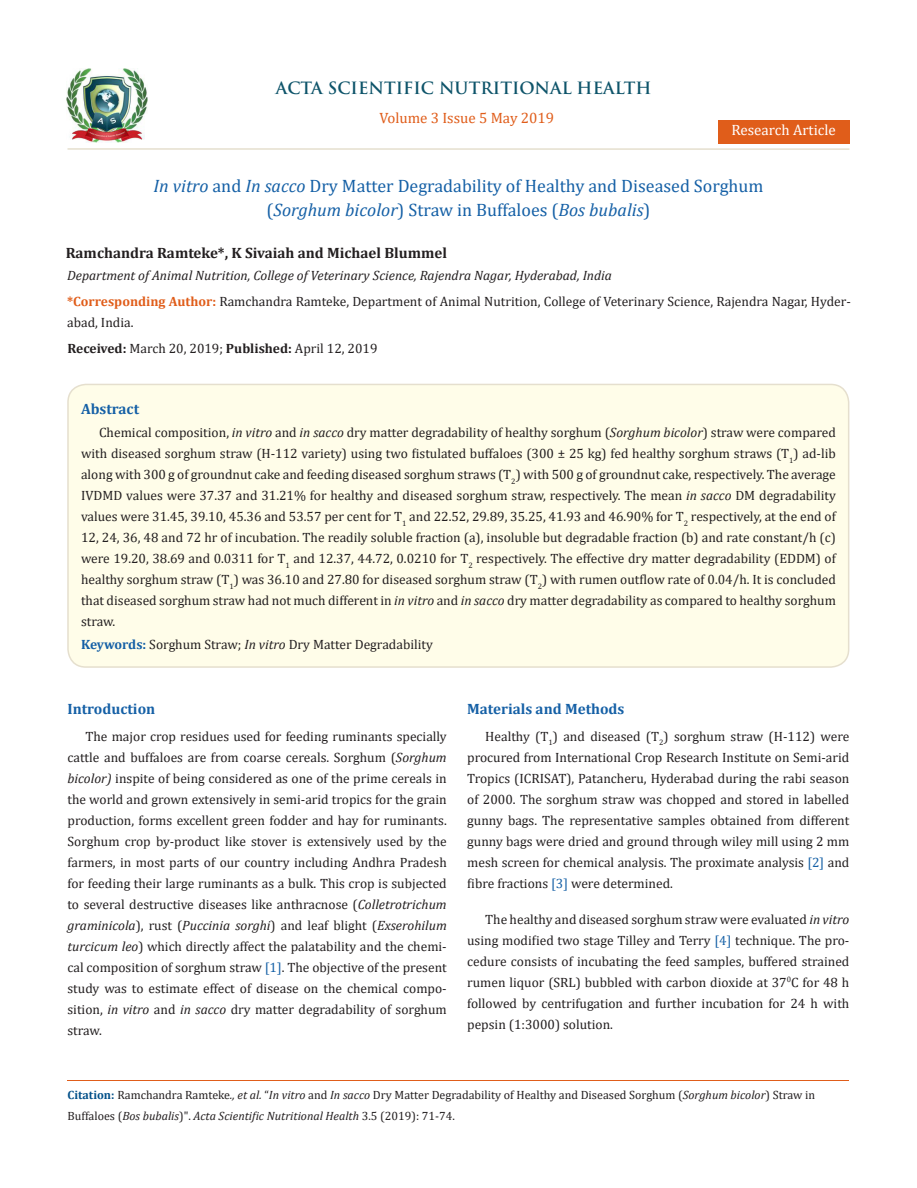
<style>
.page{position:relative;width:917px;height:1188px;background:#fff}
.page>*{position:absolute;margin:0;border:0;box-sizing:border-box;transform-origin:0 0}
.t1{font:18px/24px "Cambria";color:#1560a6;text-align:center}
.t2{font:700 16.5px "Trajan Pro";color:#0e546a}
.t3{font:700 15px "Cambria";color:#231f20}
.t4{font:700 15px "Cambria";color:#1560a6}
.t5{font:15px "Cambria";color:#e05d1a}
.t6{font:15px "Cambria";color:#fff}
.t7{font:13.5px/21px "Cambria";color:#231f20;text-align:justify}
.t8{font:italic 13.5px "Cambria";color:#231f20}
.t9{font:12px/21px "Cambria";color:#231f20}
.s1{font-style:italic}
.s2{font-weight:700;color:#e05d1a}
.s3{font-weight:700}
.s4{font-weight:700;color:#1560a6}
.s5{color:#1560a6}
.s6{font-weight:700;color:#035089}
</style>
<div class="page">
<img style="left:67px;top:68px;width:80px;height:74px">
<div style="left:717px;top:120px;width:132px;height:23px;background:#e05d1a"></div>
<div style="left:68px;top:384px;width:780px;height:283px;background:#fffde9;border-radius:18px"></div>
<div style="left:67px;top:384px;width:782px;height:284px;border:2px solid #e5dfce;border-radius:18px"></div>
<hr style="left:67px;top:1080px;width:782px;height:1px;background:#e05d1a">
<hr style="left:67px;top:148px;width:782px;height:2px;background:#e5dfce">
<p class="t2" style="left:276px;top:77px;width:377px">ACTA SCIENTIFIC NUTRITIONAL HEALTH</p>
<p class="t5" style="left:379px;top:109px;width:176px">Volume 3 Issue 5 May 2019</p>
<p class="t6" style="left:731px;top:121px;width:106px">Research Article</p>
<p class="t1" style="left:153px;top:174px;width:611px"><span class="s1">In vitro</span> and <span class="s1">In sacco</span> Dry Matter Degradability of Healthy and Diseased Sorghum (<span class="s1">Sorghum bicolor</span>) Straw in Buffaloes (<span class="s1">Bos bubalis</span>)</p>
<p class="t3" style="left:66px;top:242px;width:383px">Ramchandra Ramteke*, K Sivaiah and Michael Blummel</p>
<p class="t8" style="left:67px;top:266px;width:546px">Department of Animal Nutrition, College of Veterinary Science, Rajendra Nagar, Hyderabad, India</p>
<p class="t7" style="left:67px;top:291px;width:785px"><span class="s2">*Corresponding Author:</span> Ramchandra Ramteke, Department of Animal Nutrition, College of Veterinary Science, Rajendra Nagar, Hyder&shy;abad, India.</p>
<p class="t7" style="left:67px;top:338px;width:311px"><span class="s3">Received:</span> March 20, 2019; <span class="s3">Published:</span> April 12, 2019</p>
<p class="t4" style="left:81px;top:398px;width:60px">Abstract</p>
<p class="t7" style="left:81px;top:422px;width:756px;text-indent:18px">Chemical composition, <span class="s1">in vitro</span> and <span class="s1">in sacco</span> dry matter degradability of healthy sorghum (<span class="s1">Sorghum bicolor</span>) straw were compared with diseased sorghum straw (H-112 variety) using two fistulated buffaloes (300 ± 25 kg) fed healthy sorghum straws (T<sub>1</sub>) ad-lib along with 300 g of groundnut cake and feeding diseased sorghum straws (T<sub>2</sub>) with 500 g of groundnut cake, respectively. The average IVDMD values were 37.37 and 31.21% for healthy and diseased sorghum straw, respectively. The mean <span class="s1">in sacco</span> DM degradability values were 31.45, 39.10, 45.36 and 53.57 per cent for T<sub>1</sub> and 22.52, 29.89, 35.25, 41.93 and 46.90% for T<sub>2</sub> respectively, at the end of 12, 24, 36, 48 and 72 hr of incubation. The readily soluble fraction (a), insoluble but degradable fraction (b) and rate constant/h (c) were 19.20, 38.69 and 0.0311 for T<sub>1</sub> and 12.37, 44.72, 0.0210 for T<sub>2</sub> respectively. The effective dry matter degradability (EDDM) of healthy sorghum straw (T<sub>1</sub>) was 36.10 and 27.80 for diseased sorghum straw (T<sub>2</sub>) with rumen outflow rate of 0.04/h. It is concluded that diseased sorghum straw had not much different in <span class="s1">in vitro</span> and <span class="s1">in sacco</span> dry matter degradability as compared to healthy sorghum straw.</p>
<p class="t7" style="left:81px;top:634px;width:353px"><span class="s4">Keywords:</span> Sorghum Straw; <span class="s1">In vitro</span> Dry Matter Degradability</p>
<p class="t4" style="left:67px;top:698px;width:89px">Introduction</p>
<p class="t7" style="left:67px;top:726px;width:381px;text-indent:18px">The major crop residues used for feeding ruminants specially cattle and buffaloes are from coarse cereals. Sorghum (<span class="s1">Sorghum bicolor)</span> inspite of being considered as one of the prime cereals in the world and grown extensively in semi-arid tropics for the grain production, forms excellent green fodder and hay for ruminants.<br>Sorghum crop by-product like stover is extensively used by the farmers, in most parts of our country including Andhra Pradesh for feeding their large ruminants as a bulk. This crop is subjected to several destructive diseases like anthracnose (<span class="s1">Colletrotrichum graminicola</span>), rust (<span class="s1">Puccinia sorghi</span>) and leaf blight (<span class="s1">Exserohilum turcicum leo</span>) which directly affect the palatability and the chemi&shy;cal composition of sorghum straw <span class="s5">[1]</span>. The objective of the present study was to estimate effect of disease on the chemical compo&shy;sition, <span class="s1">in vitro</span> and <span class="s1">in sacco</span> dry matter degradability of sorghum straw.</p>
<p class="t4" style="left:467px;top:698px;width:159px">Materials and Methods</p>
<p class="t7" style="left:467px;top:726px;width:384px;text-indent:18px">Healthy (T<sub>1</sub>) and diseased (T<sub>2</sub>) sorghum straw (H-112) were procured from International Crop Research Institute on Semi-arid Tropics (ICRISAT), Patancheru, Hyderabad during the rabi season of 2000. The sorghum straw was chopped and stored in labelled gunny bags. The representative samples obtained from different gunny bags were dried and ground through wiley mill using 2 mm mesh screen for chemical analysis. The proximate analysis <span class="s5">[2]</span> and fibre fractions <span class="s5">[3]</span> were determined.</p>
<p class="t7" style="left:467px;top:909px;width:384px;text-indent:18px">The healthy and diseased sorghum straw were evaluated <span class="s1">in vitro </span>using modified two stage Tilley and Terry <span class="s5">[4]</span> technique. The pro&shy;cedure consists of incubating the feed samples, buffered strained rumen liquor (SRL) bubbled with carbon dioxide at 37<sup>0</sup>C for 48 h followed by centrifugation and further incubation for 24 h with pepsin (1:3000) solution.</p>
<p class="t9" style="left:67px;top:1085px;width:749px"><span class="s6">Citation:</span> Ramchandra Ramteke<span class="s1">., et al.</span> “<span class="s1">In vitro</span> and <span class="s1">In sacco</span> Dry Matter Degradability of Healthy and Diseased Sorghum (<span class="s1">Sorghum bicolor</span>) Straw in<br>Buffaloes (<span class="s1">Bos bubalis</span>)". <span class="s1">Acta Scientific Nutritional Health</span> 3.5 (2019): 71-74.</p>
</div>
